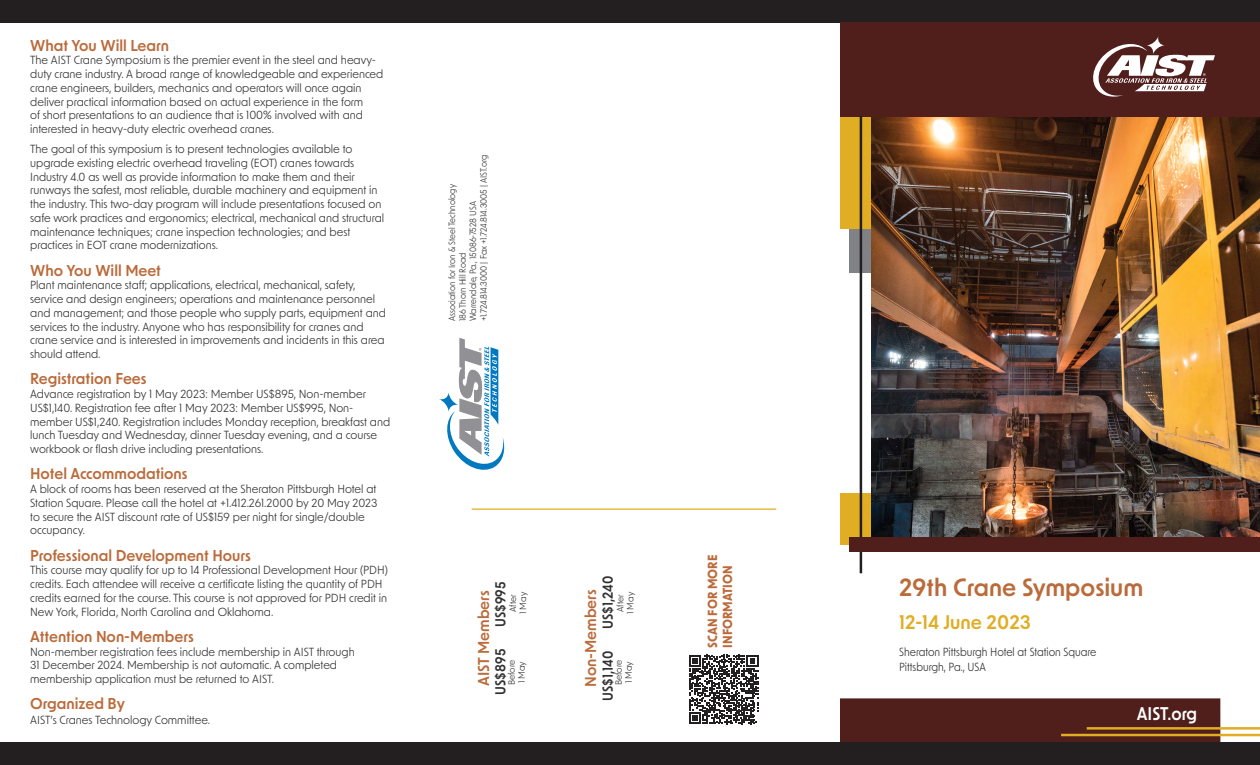
<style>
.page{position:relative;width:1260px;height:765px;background:#fff}
.page>*{position:absolute;margin:0;border:0;box-sizing:border-box;transform-origin:0 0}
.t1{font:600 23.75px "New Order";color:#bb6b3b}
.t2{font:600 18.75px "New Order";color:#e1ad23}
.t3{font:600 17.5px "New Order";color:#fff;scale:.94 1}
.t4{font:600 15px "New Order";color:#bb6b3b}
.t5{font:600 13.75px "New Order";color:#333132;scale:.94 1}
.t6{font:700 12.5px "New Order";color:#bb6b3b;scale:.94 1}
.t7{font:11.25px/13.8px "New Order";color:#333132}
.t8{font:11.25px/15px "New Order";color:#333132;scale:.94 1}
.t9{font:8.75px "New Order";color:#333132;scale:.94 1}
.t10{font:8.75px "New Order";color:#333132}
</style>
<div class="page">
<div style="left:840px;top:698px;width:380px;height:45px;background:#501f1c"></div>
<hr style="left:472px;top:509px;width:304px;height:1px;background:#e1ad23">
<svg style="left:439px;top:338px;width:65px;height:132px"></svg>
<div style="left:0;top:0;width:1260px;height:22px;background:#231f20"></div>
<div style="left:0;top:743px;width:1260px;height:22px;background:#231f20"></div>
<div style="left:840px;top:494px;width:420px;height:51px;background:#e1ad23"></div>
<hr style="left:1087px;top:727px;width:173px;height:3px;background:#e1ad23">
<hr style="left:1061px;top:734px;width:199px;height:2px;background:#e1ad23">
<div style="left:840px;top:35px;width:420px;height:193px;background:#e1ad23"></div>
<img style="left:871px;top:116px;width:389px;height:421px">
<div style="left:840px;top:22px;width:420px;height:94px;background:#501f1c"></div>
<hr style="left:860px;top:116px;width:2px;height:457px;background:#231f20">
<div style="left:849px;top:537px;width:411px;height:14px;background:#501f1c"></div>
<svg style="left:689px;top:655px;width:69px;height:69px"></svg>
<svg style="left:1092px;top:37px;width:135px;height:90px"></svg>
<p class="t4" style="left:30px;top:36px;width:140px">What You Will Learn</p>
<p class="t7" style="left:30px;top:53px;width:355px">The AIST Crane Symposium is the premier event in the steel and heavy&shy;duty crane industry. A broad range of knowledgeable and experienced crane engineers, builders, mechanics and operators will once again deliver practical information based on actual experience in the form<br>of short presentations to an audience that is 100% involved with and interested in heavy-duty electric overhead cranes.</p>
<p class="t7" style="left:30px;top:142px;width:356px">The goal of this symposium is to present technologies available to upgrade existing electric overhead traveling (EOT) cranes towards Industry 4.0 as well as provide information to make them and their runways the safest, most reliable, durable machinery and equipment in the industry. This two-day program will include presentations focused on safe work practices and ergonomics; electrical, mechanical and structural maintenance techniques; crane inspection technologies; and best practices in EOT crane modernizations.</p>
<p class="t4" style="left:30px;top:261px;width:132px">Who You Will Meet</p>
<p class="t7" style="left:30px;top:278px;width:357px">Plant maintenance staff; applications, electrical, mechanical, safety, service and design engineers; operations and maintenance personnel and management; and those people who supply parts, equipment and services to the industry. Anyone who has responsibility for cranes and crane service and is interested in improvements and incidents in this area should attend.</p>
<p class="t4" style="left:30px;top:369px;width:118px">Registration Fees</p>
<p class="t7" style="left:30px;top:387px;width:361px">Advance registration by 1 May 2023: Member US$895, Non-member US$1,140. Registration fee after 1 May 2023: Member US$995, Non&shy;member US$1,240. Registration includes Monday reception, breakfast and lunch Tuesday and Wednesday, dinner Tuesday evening, and a course workbook or flash drive including presentations.</p>
<p class="t4" style="left:30px;top:464px;width:159px">Hotel Accommodations</p>
<p class="t7" style="left:30px;top:482px;width:349px">A block of rooms has been reserved at the Sheraton Pittsburgh Hotel at Station Square. Please call the hotel at +1.412.261.2000 by 20 May 2023 to secure the AIST discount rate of US$159 per night for single/double occupancy.</p>
<p class="t4" style="left:30px;top:546px;width:222px">Professional Development Hours</p>
<p class="t7" style="left:30px;top:563px;width:359px">This course may qualify for up to 14 Professional Development Hour (PDH) credits. Each attendee will receive a certificate listing the quantity of PDH credits earned for the course. This course is not approved for PDH credit in New York, Florida, North Carolina and Oklahoma.</p>
<p class="t4" style="left:30px;top:627px;width:165px">Attention Non-Members</p>
<p class="t7" style="left:30px;top:644px;width:326px">Non-member registration fees include membership in AIST through<br>31 December 2024. Membership is not automatic. A completed membership application must be returned to AIST.</p>
<p class="t4" style="left:30px;top:694px;width:96px">Organized By</p>
<p class="t7" style="left:30px;top:713px;width:181px">AIST’s Cranes Technology Committee.</p>
<p class="t9" style="left:478px;top:321px;width:179px;rotate:-90deg">+1.724.814.3000 | Fax +1.724.814.3005 | AIST.org</p>
<p class="t9" style="left:446px;top:321px;width:147px;rotate:-90deg">Association for Iron &amp; Steel Technology</p>
<p class="t9" style="left:467px;top:321px;width:129px;rotate:-90deg">Warrendale, Pa., 15086-7528 USA</p>
<p class="t9" style="left:457px;top:321px;width:74px;rotate:-90deg">186 Thorn Hill Road</p>
<p class="t5" style="left:599px;top:629px;width:58px;rotate:-90deg">US$1,240</p>
<p class="t5" style="left:492px;top:627px;width:50px;rotate:-90deg">US$995</p>
<p class="t10" style="left:507px;top:612px;width:19px;rotate:-90deg">After</p>
<p class="t10" style="left:517px;top:614px;width:24px;rotate:-90deg">1 May</p>
<p class="t4" style="left:581px;top:687px;width:99px;rotate:-90deg">Non-Members</p>
<p class="t4" style="left:474px;top:686px;width:97px;rotate:-90deg">AIST Members</p>
<p class="t10" style="left:614px;top:612px;width:19px;rotate:-90deg">After</p>
<p class="t10" style="left:624px;top:614px;width:24px;rotate:-90deg">1 May</p>
<p class="t5" style="left:492px;top:695px;width:50px;rotate:-90deg">US$895</p>
<p class="t5" style="left:599px;top:701px;width:55px;rotate:-90deg">US$1,140</p>
<p class="t10" style="left:506px;top:685px;width:27px;rotate:-90deg">Before</p>
<p class="t10" style="left:516px;top:683px;width:24px;rotate:-90deg">1 May</p>
<p class="t10" style="left:613px;top:685px;width:27px;rotate:-90deg">Before</p>
<p class="t10" style="left:623px;top:683px;width:24px;rotate:-90deg">1 May</p>
<p class="t6" style="left:704px;top:648px;width:100px;rotate:-90deg">SCAN FOR MORE</p>
<p class="t6" style="left:719px;top:648px;width:89px;rotate:-90deg">INFORMATION</p>
<p class="t1" style="left:899px;top:572px;width:246px">29th Crane Symposium</p>
<p class="t2" style="left:899px;top:610px;width:133px">12-14 June 2023</p>
<p class="t8" style="left:899px;top:644px;width:211px">Sheraton Pittsburgh Hotel at Station Square<br>Pittsburgh, Pa., USA</p>
<p class="t3" style="left:1137px;top:703px;width:66px">AIST.org</p>
</div>
